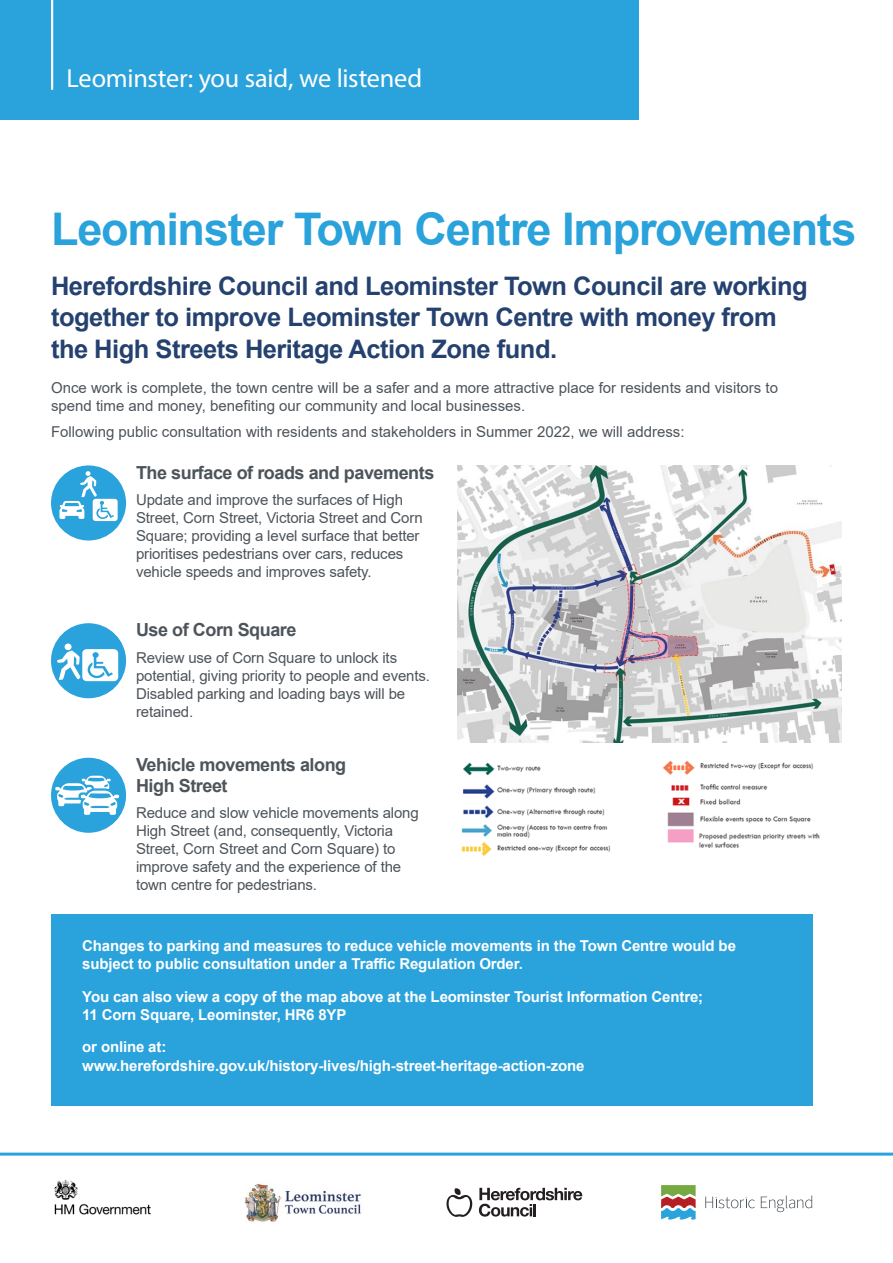
<style>
.page{position:relative;width:893px;height:1263px;background:#fff}
.page>*{position:absolute;margin:0;border:0;box-sizing:border-box;transform-origin:0 0}
.t1{font:700 45px "Arial";letter-spacing:-.025em;color:#2aa2db}
.reveresed{font:26.25px "Myriad Pro";letter-spacing:-.01em;color:#fff}
.main_para{font:700 25.5px/31.5px "Arial";letter-spacing:-.02em;color:#244170}
.sub_head{font:700 18px/21px "Arial";letter-spacing:-.025em;color:#4d545a}
.main_copy_indent{font:15px/18px "Arial";letter-spacing:-.01em;color:#4d545a}
.reversed_smaller{font:700 15px/18px "Arial";letter-spacing:-.01em;color:#fff}
.main_copy{font:15px/18px "Arial";color:#4d545a}
</style>
<div class="page">
<svg style="left:661px;top:1185px;width:35px;height:34px"></svg>
<svg style="left:705px;top:1196px;width:50px;height:12px"></svg>
<svg style="left:761px;top:1195px;width:51px;height:17px"></svg>
<svg style="left:479px;top:1188px;width:103px;height:28px"></svg>
<svg style="left:446px;top:1188px;width:27px;height:29px"></svg>
<img style="left:244px;top:1183px;width:117px;height:39px">
<img style="left:54px;top:1179px;width:97px;height:36px">
<hr style="left:0;top:1152px;width:893px;height:3px;background:#2aa2db">
<div style="left:0;top:0;width:639px;height:119px;background:#2aa2db"></div>
<hr style="left:51px;top:0;width:2px;height:90px;background:#fff">
<img style="left:457px;top:465px;width:385px;height:278px">
<img style="left:461px;top:763px;width:150px;height:93px">
<img style="left:663px;top:761px;width:157px;height:87px">
<div style="left:51px;top:758px;width:75px;height:75px;background:#2aa2db;border-radius:50%"></div>
<svg style="left:55px;top:776px;width:64px;height:39px"></svg>
<div style="left:51px;top:465px;width:75px;height:75px;background:#2aa2db;border-radius:50%"></div>
<div style="left:93px;top:499px;width:25px;height:22px;background:#fff;border-radius:3px"></div>
<svg style="left:59px;top:471px;width:55px;height:48px"></svg>
<div style="left:51px;top:914px;width:761px;height:192px;background:#2aa2db"></div>
<div style="left:51px;top:623px;width:75px;height:75px;background:#2aa2db;border-radius:50%"></div>
<div style="left:82px;top:649px;width:36px;height:32px;background:#fff;border-radius:4px"></div>
<svg style="left:88px;top:652px;width:25px;height:26px"></svg>
<svg style="left:57px;top:650px;width:23px;height:30px"></svg>
<div style="left:65px;top:643px;width:7px;height:7px;background:#fff;border-radius:50%"></div>
<p class="reveresed" style="left:67px;top:62px;width:357px">Leominster: you said, we listened</p>
<h1 class="t1" style="left:51px;top:197px;width:807px">Leominster Town Centre Improvements</h1>
<p class="main_para" style="left:51px;top:270px;width:758px">Herefordshire Council and Leominster Town Council are working together to improve Leominster Town Centre with money from the High Streets Heritage Action Zone fund.</p>
<p class="main_copy" style="left:51px;top:378px;width:728px">Once work is complete, the town centre will be a safer and a more attractive place for residents and visitors to spend time and money, benefiting our community and local businesses.</p>
<p class="main_copy" style="left:51px;top:423px;width:635px">Following public consultation with residents and stakeholders in Summer 2022, we will address:</p>
<h2 class="sub_head" style="left:136px;top:462px;width:300px">The surface of roads and pavements</h2>
<p class="main_copy_indent" style="left:136px;top:491px;width:288px">Update and improve the surfaces of High Street, Corn Street, Victoria Street and Corn Square; providing a level surface that better prioritises pedestrians over cars, reduces vehicle speeds and improves safety.</p>
<h2 class="sub_head" style="left:136px;top:620px;width:162px">Use of Corn Square</h2>
<p class="main_copy_indent" style="left:136px;top:648px;width:295px">Review use of Corn Square to unlock its potential, giving priority to people and events.<br>Disabled parking and loading bays will be retained.</p>
<h2 class="sub_head" style="left:136px;top:754px;width:212px">Vehicle movements along<br>High Street</h2>
<p class="main_copy_indent" style="left:136px;top:804px;width:284px">Reduce and slow vehicle movements along High Street (and, consequently, Victoria Street, Corn Street and Corn Square) to improve safety and the experience of the town centre for pedestrians.</p>
<p class="reversed_smaller" style="left:82px;top:936px;width:655px">Changes to parking and measures to reduce vehicle movements in the Town Centre would be subject to public consultation under a Traffic Regulation Order.</p>
<p class="reversed_smaller" style="left:82px;top:987px;width:622px">You can also view a copy of the map above at the Leominster Tourist Information Centre;<br>11 Corn Square, Leominster, HR6 8YP</p>
<p class="reversed_smaller" style="left:82px;top:1038px;width:504px">or online at: www.herefordshire.gov.uk/history-lives/high-street-heritage-action-zone</p>
</div>
